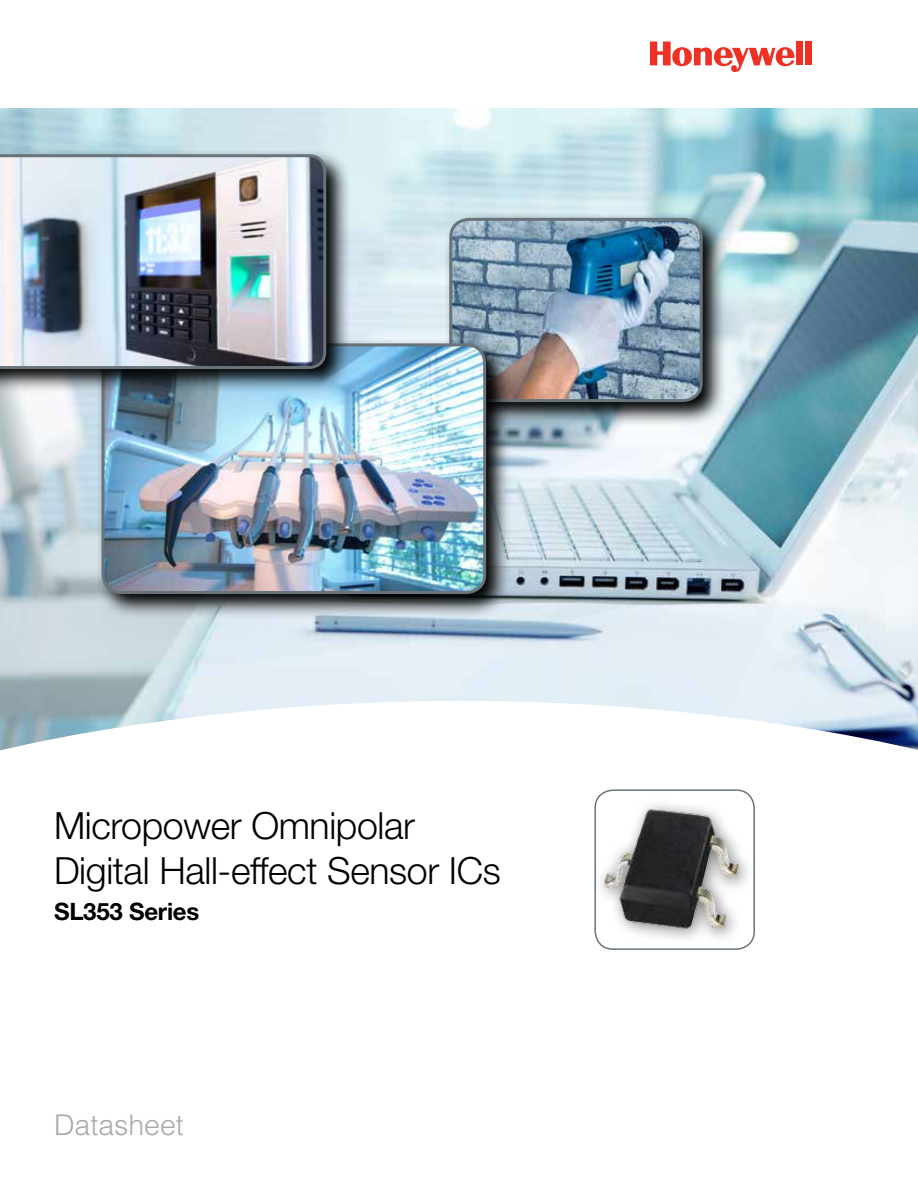
<style>
.page{position:relative;width:918px;height:1188px;background:#fff}
.page>*{position:absolute;margin:0;border:0;box-sizing:border-box;transform-origin:0 0}
.t1{font:300 37.5px/45px "Helvetica Neue LT Std";letter-spacing:-.01em;color:#000}
.t2{font:300 28.5px "Helvetica LT Std";color:#a7a9ac}
.t3{font:700 24px "Helvetica Neue LT Std";letter-spacing:-.01em;color:#000}
</style>
<div class="page">
<img style="left:0;top:109px;width:918px;height:592px">
<div style="left:796px;top:42px;width:7px;height:23px;background:#ee3124"></div>
<div style="left:805px;top:42px;width:7px;height:23px;background:#ee3124"></div>
<svg style="left:650px;top:42px;width:145px;height:30px"></svg>
<svg style="left:0;top:701px;width:918px;height:249px"></svg>
<svg style="left:444px;top:212px;width:284px;height:215px;background:#93a1a7"></svg>
<img style="left:451px;top:219px;width:250px;height:182px">
<div style="left:449px;top:218px;width:254px;height:184px;border:3px solid #68737a;border-radius:18px"></div>
<svg style="left:96px;top:338px;width:415px;height:280px;background:#7e878d"></svg>
<img style="left:103px;top:345px;width:382px;height:247px">
<div style="left:102px;top:343px;width:384px;height:251px;border:3px solid #68737a;border-radius:18px"></div>
<svg style="left:0;top:148px;width:351px;height:246px;background:#7c909a"></svg>
<img style="left:0;top:153px;width:328px;height:218px">
<div style="left:595px;top:790px;width:159px;height:159px;background:#fff;border-radius:18px"></div>
<div style="left:594px;top:789px;width:161px;height:161px;border:2px solid #68737a;border-radius:18px"></div>
<div style="left:593px;top:798px;width:162px;height:147px;background:#000;opacity:.54"></div>
<img style="left:603px;top:808px;width:138px;height:122px">
<p class="t1" style="left:54px;top:802px;width:448px">Micropower Omnipolar<br>Digital Hall-effect Sensor ICs</p>
<p class="t3" style="left:54px;top:897px;width:147px">SL353 Series</p>
<p class="t2" style="left:54px;top:1107px;width:131px">Datasheet</p>
</div>
